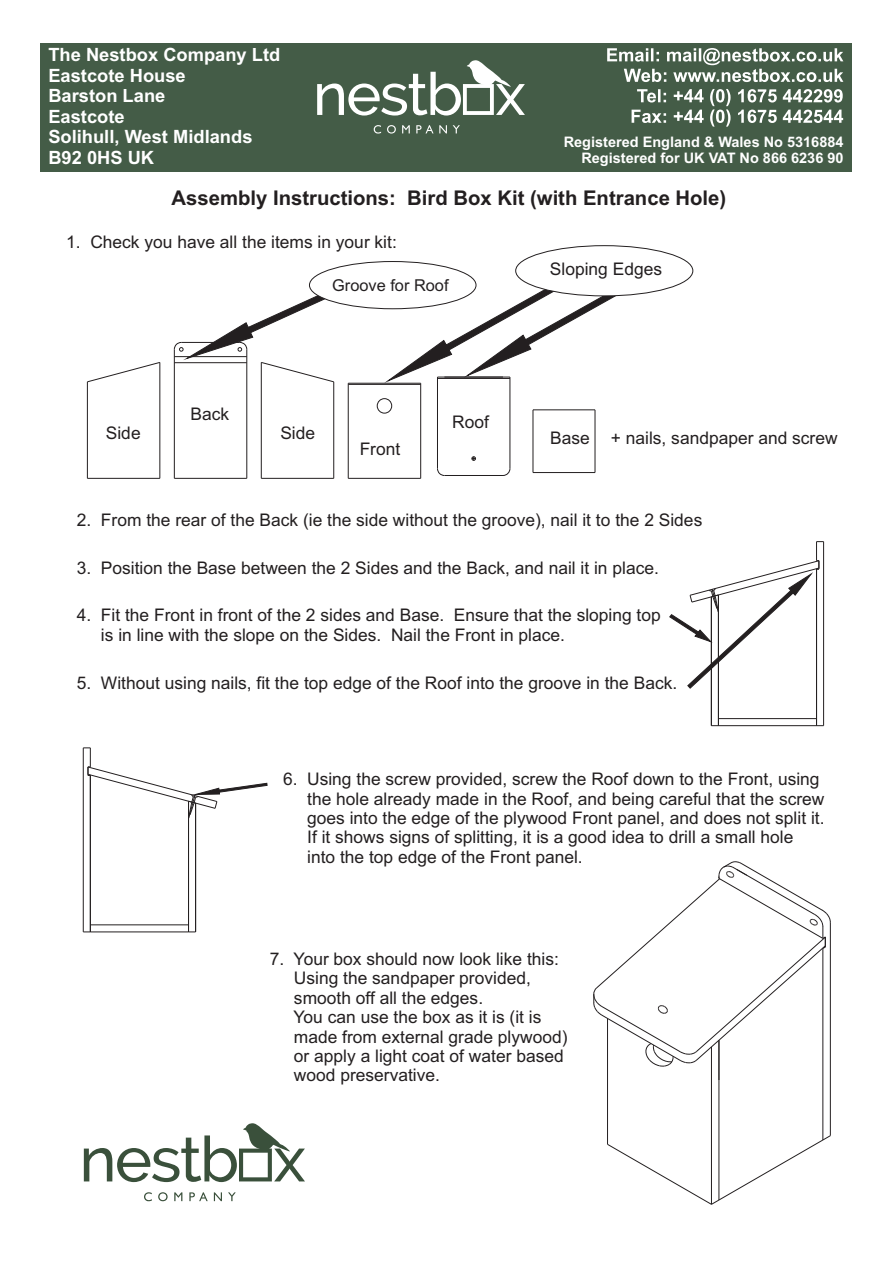
<style>
.page{position:relative;width:893px;height:1263px;background:#fff}
.page>*{position:absolute;margin:0;border:0;box-sizing:border-box;transform-origin:0 0}
.t1{font:700 20.25px "Arial";color:#231f20}
.t2{font:700 18.3px/20.4px "Arial";color:#fff}
.t3{font:17.4px/19.5px "Arial";color:#231f20}
.t4{font:16.35px "Arial";color:#231f20}
.t5{font:700 14.55px/16.2px "Arial";color:#fff;text-align:right}
</style>
<div class="page">
<hr style="left:823px;top:948px;width:1px;height:192px;background:#231f20">
<hr style="left:711px;top:1047px;width:1px;height:157px;background:#231f20">
<hr style="left:719px;top:1040px;width:1px;height:160px;background:#231f20">
<hr style="left:607px;top:1018px;width:1px;height:126px;background:#231f20">
<svg style="left:607px;top:1135px;width:224px;height:70px"></svg>
<hr style="left:830px;top:922px;width:1px;height:214px;background:#231f20">
<svg style="left:593px;top:861px;width:238px;height:205px"></svg>
<hr style="left:718px;top:718px;width:98px;height:1px;background:#231f20">
<hr style="left:718px;top:725px;width:98px;height:1px;background:#231f20">
<hr style="left:823px;top:542px;width:1px;height:184px;background:#231f20">
<hr style="left:816px;top:569px;width:1px;height:157px;background:#231f20">
<hr style="left:711px;top:597px;width:1px;height:129px;background:#231f20">
<hr style="left:718px;top:595px;width:1px;height:131px;background:#231f20">
<hr style="left:348px;top:383px;width:1px;height:95px;background:#231f20">
<hr style="left:348px;top:478px;width:73px;height:1px;background:#231f20">
<hr style="left:420px;top:383px;width:1px;height:95px;background:#231f20">
<hr style="left:348px;top:383px;width:73px;height:1px;background:#231f20">
<div style="left:377px;top:398px;width:15px;height:15px;border:1px solid #231f20;border-radius:50%"></div>
<hr style="left:348px;top:384px;width:73px;height:1px;background:#231f20">
<svg style="left:472px;top:457px;width:4px;height:3px"></svg>
<hr style="left:444px;top:475px;width:59px;height:1px;background:#231f20">
<svg style="left:437px;top:468px;width:8px;height:8px"></svg>
<hr style="left:437px;top:377px;width:1px;height:91px;background:#231f20">
<hr style="left:510px;top:377px;width:1px;height:91px;background:#231f20">
<svg style="left:503px;top:468px;width:7px;height:8px"></svg>
<hr style="left:333px;top:382px;width:1px;height:96px;background:#231f20">
<hr style="left:261px;top:478px;width:73px;height:1px;background:#231f20">
<hr style="left:261px;top:362px;width:1px;height:116px;background:#231f20">
<hr style="left:533px;top:410px;width:1px;height:62px;background:#231f20">
<hr style="left:533px;top:410px;width:62px;height:1px;background:#231f20">
<hr style="left:595px;top:410px;width:1px;height:62px;background:#231f20">
<hr style="left:533px;top:472px;width:62px;height:1px;background:#231f20">
<hr style="left:247px;top:349px;width:1px;height:129px;background:#231f20">
<hr style="left:174px;top:478px;width:73px;height:1px;background:#231f20">
<hr style="left:174px;top:349px;width:1px;height:129px;background:#231f20">
<svg style="left:87px;top:362px;width:73px;height:20px"></svg>
<hr style="left:87px;top:382px;width:1px;height:96px;background:#231f20">
<hr style="left:87px;top:478px;width:73px;height:1px;background:#231f20">
<hr style="left:160px;top:362px;width:1px;height:116px;background:#231f20">
<svg style="left:174px;top:270px;width:202px;height:112px"></svg>
<div style="left:309px;top:261px;width:167px;height:48px;background:#fff;border:1px solid #231f20;border-radius:50%"></div>
<svg style="left:385px;top:271px;width:265px;height:111px"></svg>
<svg style="left:669px;top:541px;width:155px;height:148px"></svg>
<hr style="left:90px;top:924px;width:99px;height:1px;background:#231f20">
<hr style="left:90px;top:932px;width:99px;height:1px;background:#231f20">
<hr style="left:83px;top:748px;width:1px;height:184px;background:#231f20">
<hr style="left:90px;top:775px;width:1px;height:157px;background:#231f20">
<hr style="left:195px;top:803px;width:1px;height:129px;background:#231f20">
<svg style="left:83px;top:748px;width:184px;height:70px"></svg>
<hr style="left:188px;top:801px;width:1px;height:131px;background:#231f20">
<div style="left:515px;top:245px;width:178px;height:51px;background:#fff;border:1px solid #231f20;border-radius:50%"></div>
<svg style="left:144px;top:1192px;width:8px;height:9px"></svg>
<svg style="left:158px;top:1192px;width:10px;height:9px"></svg>
<svg style="left:174px;top:1192px;width:8px;height:9px"></svg>
<svg style="left:189px;top:1192px;width:19px;height:9px"></svg>
<svg style="left:214px;top:1192px;width:8px;height:9px"></svg>
<svg style="left:228px;top:1192px;width:8px;height:9px"></svg>
<svg style="left:84px;top:1123px;width:221px;height:59px"></svg>
<div style="left:41px;top:43px;width:811px;height:129px;background:#445c47"></div>
<svg style="left:607px;top:48px;width:236px;height:79px"></svg>
<svg style="left:374px;top:125px;width:7px;height:9px"></svg>
<svg style="left:387px;top:125px;width:9px;height:9px"></svg>
<svg style="left:402px;top:125px;width:8px;height:8px"></svg>
<svg style="left:416px;top:125px;width:31px;height:8px"></svg>
<svg style="left:453px;top:125px;width:7px;height:8px"></svg>
<svg style="left:317px;top:60px;width:208px;height:56px"></svg>
<p class="t2" style="left:48px;top:46px;width:233px">The Nestbox Company Ltd<br>Eastcote House<br>Barston Lane<br>Eastcote<br>Solihull, West Midlands<br>B92 0HS UK</p>
<p class="t5" style="left:564px;top:135px;width:281px">Registered England &amp; Wales No 5316884<br>Registered for UK VAT No 866 6236 90</p>
<p class="t1" style="left:172px;top:190px;width:556px">Assembly Instructions: Bird Box Kit (with Entrance Hole)</p>
<p class="t3" style="left:66px;top:234px;width:332px">1. Check you have all the items in your kit:</p>
<p class="t3" style="left:106px;top:424px;width:36px">Side</p>
<p class="t3" style="left:190px;top:406px;width:40px">Back</p>
<p class="t4" style="left:332px;top:279px;width:118px">Groove for Roof</p>
<p class="t3" style="left:550px;top:260px;width:114px">Sloping Edges</p>
<p class="t3" style="left:452px;top:414px;width:38px">Roof</p>
<p class="t3" style="left:280px;top:424px;width:36px">Side</p>
<p class="t3" style="left:550px;top:430px;width:289px">Base + nails, sandpaper and screw</p>
<p class="t3" style="left:360px;top:440px;width:42px">Front</p>
<p class="t3" style="left:77px;top:512px;width:627px">2. From the rear of the Back (ie the side without the groove), nail it to the 2 Sides</p>
<p class="t3" style="left:77px;top:559px;width:584px">3. Position the Base between the 2 Sides and the Back, and nail it in place.</p>
<p class="t3" style="left:101px;top:607px;width:561px;text-indent:-24px">4. Fit the Front in front of the 2 sides and Base. Ensure that the sloping top is in line with the slope on the Sides. Nail the Front in place.</p>
<p class="t3" style="left:77px;top:674px;width:602px">5. Without using nails, fit the top edge of the Roof into the groove in the Back.</p>
<p class="t3" style="left:307px;top:771px;width:519px;text-indent:-24px">6. Using the screw provided, screw the Roof down to the Front, using the hole already made in the Roof, and being careful that the screw goes into the edge of the plywood Front panel, and does not split it.<br>If it shows signs of splitting, it is a good idea to drill a small hole into the top edge of the Front panel.</p>
<p class="t3" style="left:294px;top:950px;width:275px;text-indent:-24px">7. Your box should now look like this:<br>Using the sandpaper provided, smooth off all the edges.<br>You can use the box as it is (it is made from external grade plywood) or apply a light coat of water based wood preservative.</p>
</div>
